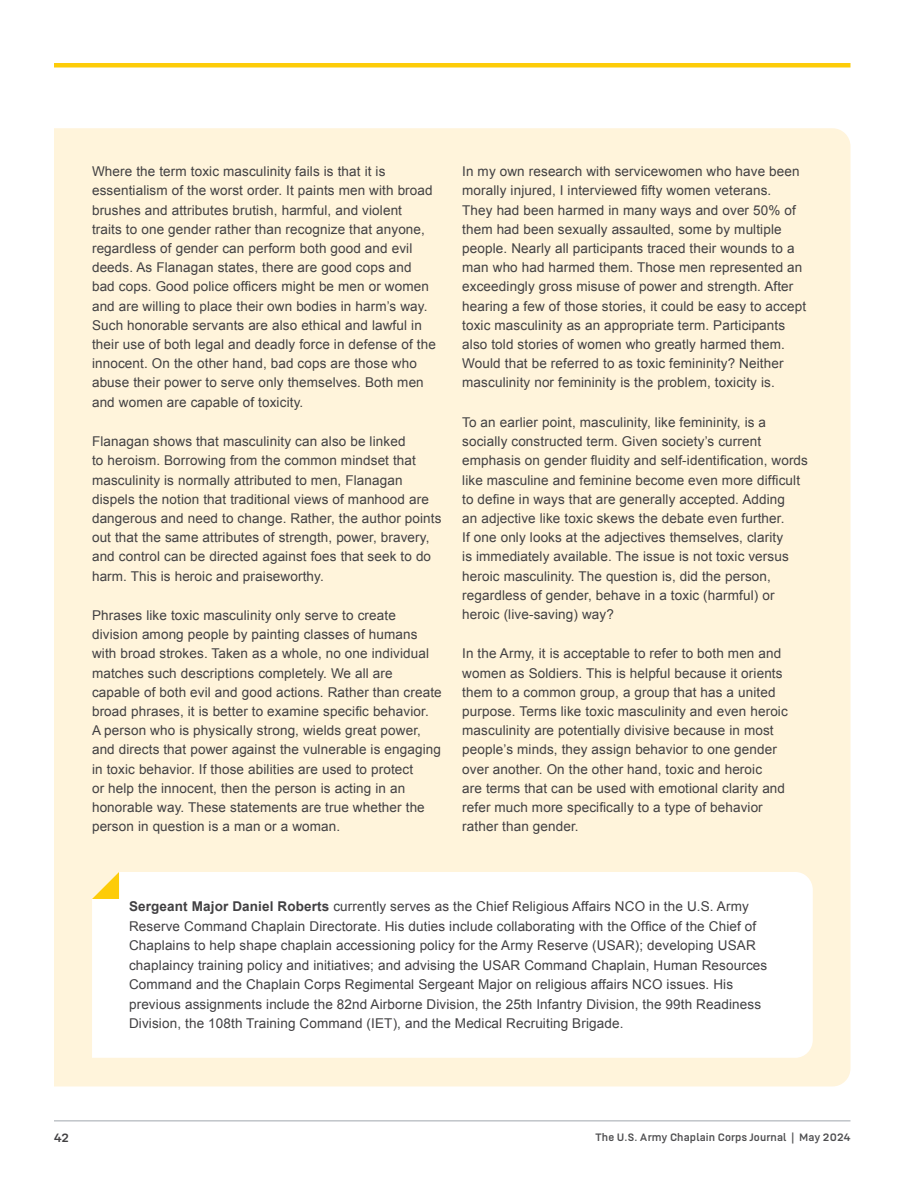
<style>
.page{position:relative;width:918px;height:1188px;background:#fff}
.page>*{position:absolute;margin:0;border:0;box-sizing:border-box;transform-origin:0 0}
.Body{font:13.5px/19.2px "Arial";letter-spacing:.01em;color:#414042}
.t1{font:13.5px "US Army";color:#414042}
.t2{font:12px "US Army";letter-spacing:.01em;color:#4d4d4f}
.s1{font-weight:700}
</style>
<div class="page">
<div style="left:54px;top:128px;width:796px;height:958px;background:#fff4db"></div>
<hr style="left:54px;top:1120px;width:796px;height:1px;background:#a0a6ad">
<div style="left:54px;top:63px;width:796px;height:5px;background:#fdcc09"></div>
<svg style="left:92px;top:872px;width:721px;height:186px"></svg>
<svg style="left:92px;top:872px;width:27px;height:27px"></svg>
<p class="Body" style="left:92px;top:162px;width:345px">Where the term toxic masculinity fails is that it is essentialism of the worst order. It paints men with broad brushes and attributes brutish, harmful, and violent<br>traits to one gender rather than recognize that anyone, regardless of gender can perform both good and evil deeds. As Flanagan states, there are good cops and bad cops. Good police officers might be men or women and are willing to place their own bodies in harm’s way.<br>Such honorable servants are also ethical and lawful in their use of both legal and deadly force in defense of the innocent. On the other hand, bad cops are those who abuse their power to serve only themselves. Both men and women are capable of toxicity.</p>
<p class="Body" style="left:92px;top:432px;width:351px">Flanagan shows that masculinity can also be linked<br>to heroism. Borrowing from the common mindset that masculinity is normally attributed to men, Flanagan dispels the notion that traditional views of manhood are dangerous and need to change. Rather, the author points out that the same attributes of strength, power, bravery, and control can be directed against foes that seek to do harm. This is heroic and praiseworthy.</p>
<p class="Body" style="left:92px;top:606px;width:351px">Phrases like toxic masculinity only serve to create division among people by painting classes of humans with broad strokes. Taken as a whole, no one individual matches such descriptions completely. We all are capable of both evil and good actions. Rather than create broad phrases, it is better to examine specific behavior.<br>A person who is physically strong, wields great power, and directs that power against the vulnerable is engaging in toxic behavior. If those abilities are used to protect<br>or help the innocent, then the person is acting in an honorable way. These statements are true whether the person in question is a man or a woman.</p>
<p class="Body" style="left:462px;top:162px;width:345px">In my own research with servicewomen who have been morally injured, I interviewed fifty women veterans.<br>They had been harmed in many ways and over 50% of them had been sexually assaulted, some by multiple people. Nearly all participants traced their wounds to a man who had harmed them. Those men represented an exceedingly gross misuse of power and strength. After hearing a few of those stories, it could be easy to accept toxic masculinity as an appropriate term. Participants also told stories of women who greatly harmed them.<br>Would that be referred to as toxic femininity? Neither masculinity nor femininity is the problem, toxicity is.</p>
<p class="Body" style="left:462px;top:413px;width:347px">To an earlier point, masculinity, like femininity, is a socially constructed term. Given society’s current emphasis on gender fluidity and self-identification, words like masculine and feminine become even more difficult to define in ways that are generally accepted. Adding<br>an adjective like toxic skews the debate even further.<br>If one only looks at the adjectives themselves, clarity<br>is immediately available. The issue is not toxic versus heroic masculinity. The question is, did the person, regardless of gender, behave in a toxic (harmful) or heroic (live-saving) way?</p>
<p class="Body" style="left:462px;top:644px;width:327px">In the Army, it is acceptable to refer to both men and women as Soldiers. This is helpful because it orients them to a common group, a group that has a united purpose. Terms like toxic masculinity and even heroic masculinity are potentially divisive because in most people’s minds, they assign behavior to one gender over another. On the other hand, toxic and heroic<br>are terms that can be used with emotional clarity and refer much more specifically to a type of behavior rather than gender.</p>
<p class="Body" style="left:129px;top:897px;width:640px"><span class="s1">Sergeant Major Daniel Roberts</span> currently serves as the Chief Religious Affairs NCO in the U.S. Army Reserve Command Chaplain Directorate. His duties include collaborating with the Office of the Chief of Chaplains to help shape chaplain accessioning policy for the Army Reserve (USAR); developing USAR chaplaincy training policy and initiatives; and advising the USAR Command Chaplain, Human Resources Command and the Chaplain Corps Regimental Sergeant Major on religious affairs NCO issues. His previous assignments include the 82nd Airborne Division, the 25th Infantry Division, the 99th Readiness Division, the 108th Training Command (IET), and the Medical Recruiting Brigade.</p>
<p class="t1" style="left:54px;top:1130px;width:17px">42</p>
<p class="t2" style="left:596px;top:1131px;width:256px">The U.S. Army Chaplain Corps Journal | May 2024</p>
</div>
